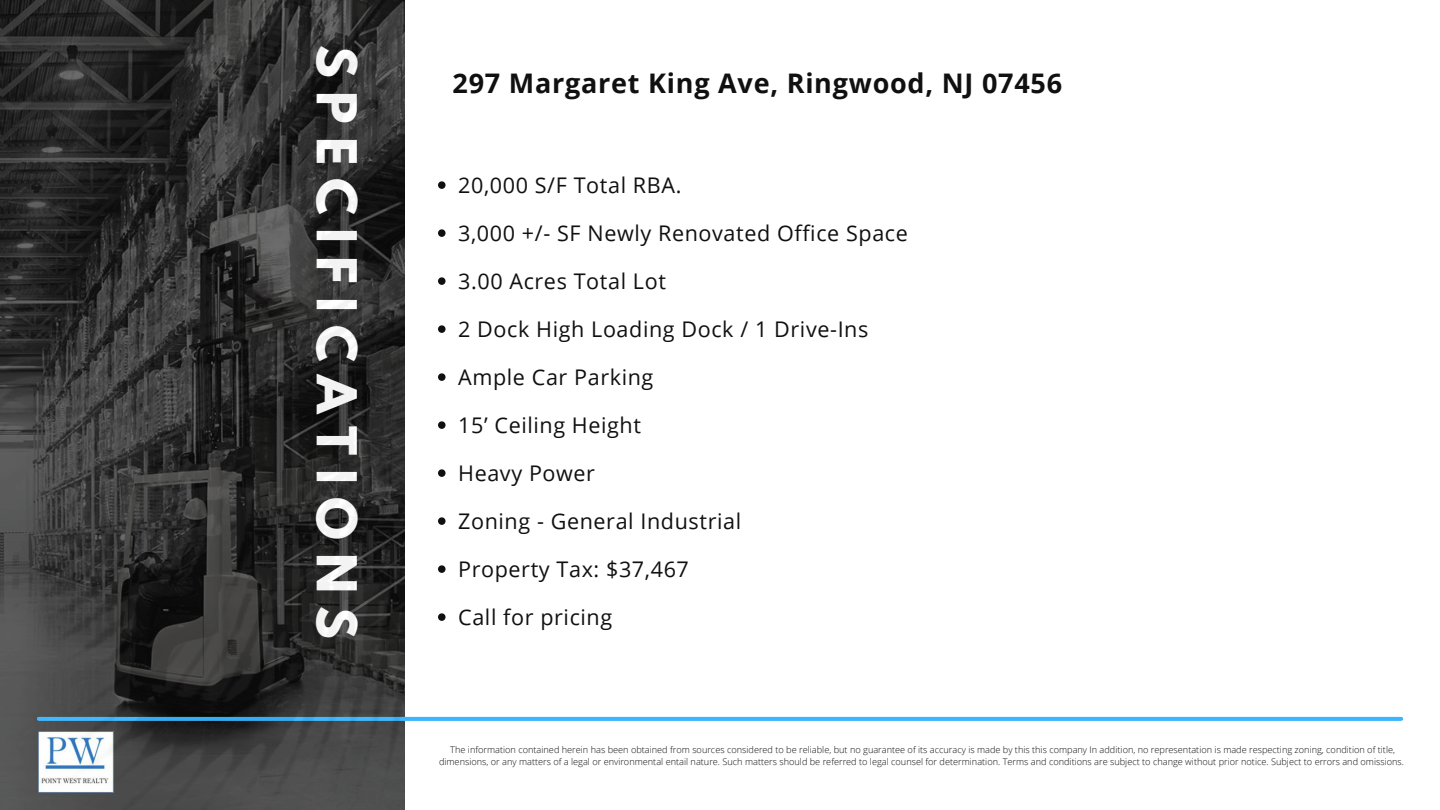
<style>
.page{position:relative;width:1440px;height:810px;background:#fff}
.page>*{position:absolute;margin:0;border:0;box-sizing:border-box;transform-origin:0 0}
.t1{font:700 48.8px "League Spartan";letter-spacing:.27em;color:#fff}
.t2{font:700 27px "Open Sans";letter-spacing:.03em;color:#101010}
.t3{font:21.6px "Open Sans";letter-spacing:.03em;color:#101010}
.t4{font:300 9.2px/12.8px "Open Sans";color:#101010;text-align:center}
</style>
<div class="page">
<svg style="left:0;top:0;width:405px;height:810px;background:#323232"></svg>
<svg style="left:39px;top:717px;width:1362px;height:4px;background:#3bb5fc"></svg>
<img style="left:38px;top:731px;width:75px;height:62px">
<svg style="left:438px;top:181px;width:8px;height:8px"></svg>
<svg style="left:438px;top:229px;width:8px;height:8px"></svg>
<svg style="left:438px;top:277px;width:8px;height:8px"></svg>
<svg style="left:438px;top:325px;width:8px;height:8px"></svg>
<svg style="left:438px;top:373px;width:8px;height:8px"></svg>
<svg style="left:438px;top:421px;width:8px;height:8px"></svg>
<svg style="left:438px;top:469px;width:8px;height:8px"></svg>
<svg style="left:438px;top:517px;width:8px;height:8px"></svg>
<svg style="left:438px;top:565px;width:8px;height:8px"></svg>
<svg style="left:438px;top:613px;width:8px;height:8px"></svg>
<p class="t1" style="left:361px;top:45px;width:595px;rotate:90deg">SPECIFICATIONS</p>
<p class="t2" style="left:453px;top:64px;width:611px">297 Margaret King Ave, Ringwood, NJ 07456</p>
<h1 class="t3" style="left:458px;top:170px;width:225px">20,000 S/F Total RBA.</h1>
<h2 class="t3" style="left:458px;top:218px;width:451px">3,000 +/- SF Newly Renovated Office Space</h2>
<p class="t3" style="left:458px;top:266px;width:209px">3.00 Acres Total Lot</p>
<p class="t3" style="left:458px;top:314px;width:412px">2 Dock High Loading Dock / 1 Drive-Ins</p>
<p class="t3" style="left:458px;top:362px;width:197px">Ample Car Parking</p>
<p class="t3" style="left:458px;top:410px;width:184px">15’ Ceiling Height</p>
<p class="t3" style="left:458px;top:458px;width:138px">Heavy Power</p>
<p class="t3" style="left:458px;top:506px;width:285px">Zoning - General Industrial</p>
<p class="t3" style="left:458px;top:554px;width:232px">Property Tax: $37,467</p>
<p class="t3" style="left:458px;top:602px;width:156px">Call for pricing</p>
<p class="t4" style="left:439px;top:743px;width:966px">The information contained herein has been obtained from sources considered to be reliable, but no guarantee of its accuracy is made by this this company In addition, no representation is made respecting zoning, condition of title, dimensions, or any matters of a legal or environmental entail nature. Such matters should be referred to legal counsel for determination. Terms and conditions are subject to change without prior notice. Subject to errors and omissions.</p>
</div>
